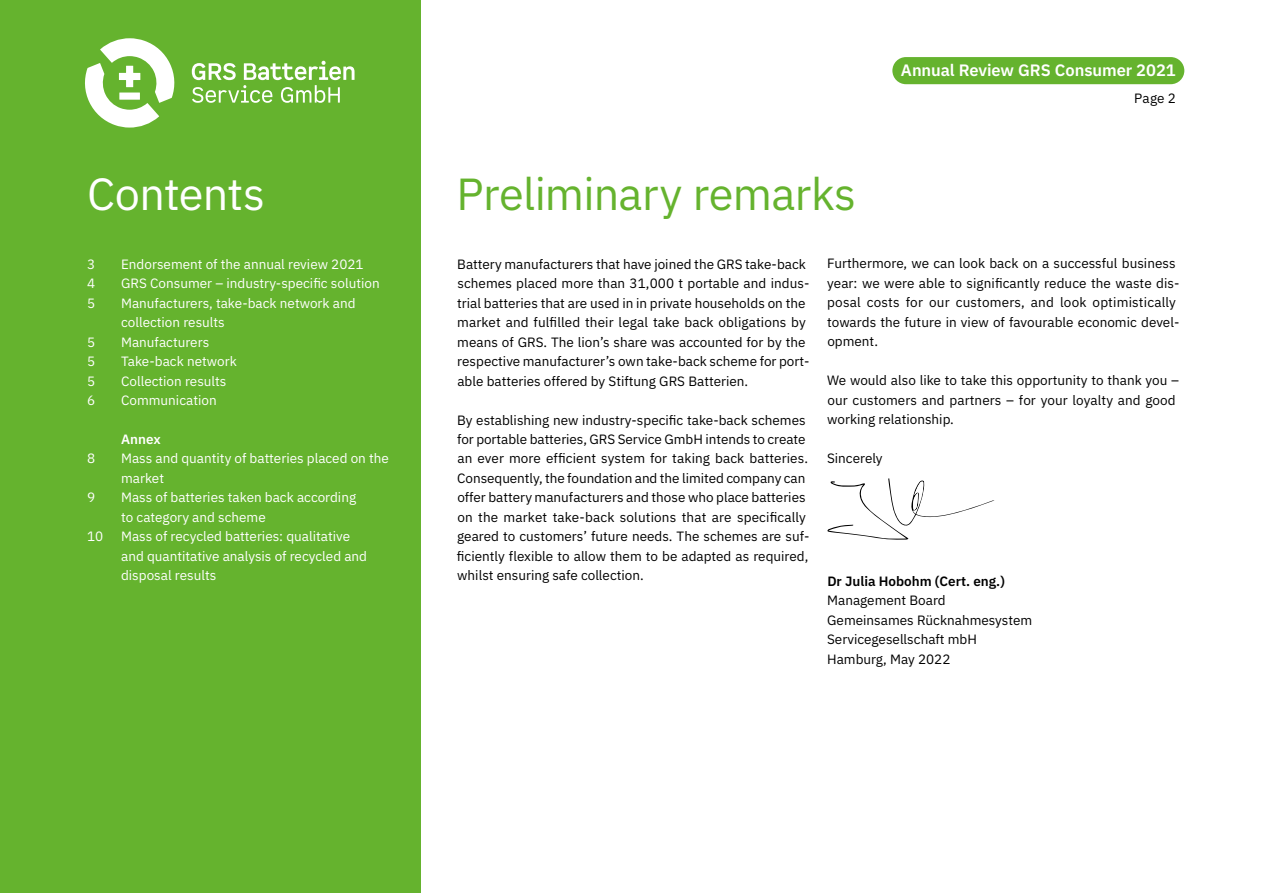
<style>
.page{position:relative;width:1263px;height:893px;background:#fff}
.page>*{position:absolute;margin:0;border:0;box-sizing:border-box;transform-origin:0 0}
.t1{font:45px "IBM Plex Sans";letter-spacing:-.015em;color:#65b32e}
.t2{font:45px "IBM Plex Sans";letter-spacing:-.015em;color:#fff}
.t3{font:600 16.5px "IBM Plex Sans";letter-spacing:-.005em;color:#fff}
.t4{font:13.5px/19.5px "IBM Plex Sans";color:#000}
.t5{font:13.5px/19.5px "IBM Plex Sans";color:#fff}
.t6{font:600 13.5px "IBM Plex Sans";color:#000}
.t7{font:600 13.5px "IBM Plex Sans";color:#fff}
</style>
<div class="page">
<div style="left:0;top:0;width:421px;height:893px;background:#65b32e"></div>
<div style="left:892px;top:57px;width:292px;height:27px;background:#65b32e;border-radius:14px"></div>
<svg style="left:85px;top:38px;width:90px;height:90px"></svg>
<svg style="left:192px;top:61px;width:162px;height:42px"></svg>
<svg style="left:827px;top:478px;width:167px;height:62px"></svg>
<h1 class="t2" style="left:87px;top:160px;width:179px">Contents</h1>
<p class="t5" style="left:87px;top:253px;width:10px">3</p>
<p class="t5" style="left:121px;top:253px;width:244px">Endorsement of the annual review 2021</p>
<p class="t5" style="left:87px;top:272px;width:10px">4</p>
<p class="t5" style="left:121px;top:272px;width:260px">GRS Consumer – industry-specific solution</p>
<p class="t5" style="left:87px;top:292px;width:10px">5</p>
<p class="t5" style="left:121px;top:292px;width:236px">Manufacturers, take-back network and collection results</p>
<p class="t5" style="left:87px;top:331px;width:10px">5</p>
<p class="t5" style="left:121px;top:331px;width:90px">Manufacturers</p>
<p class="t5" style="left:87px;top:350px;width:10px">5</p>
<p class="t5" style="left:121px;top:350px;width:117px">Take-back network</p>
<p class="t5" style="left:87px;top:370px;width:10px">5</p>
<p class="t5" style="left:121px;top:370px;width:107px">Collection results</p>
<p class="t5" style="left:87px;top:389px;width:10px">6</p>
<p class="t5" style="left:121px;top:389px;width:97px">Communication</p>
<p class="t7" style="left:121px;top:429px;width:41px">Annex</p>
<p class="t5" style="left:87px;top:448px;width:10px">8</p>
<p class="t5" style="left:121px;top:448px;width:269px">Mass and quantity of batteries placed on the market</p>
<p class="t5" style="left:87px;top:487px;width:10px">9</p>
<p class="t5" style="left:121px;top:487px;width:237px">Mass of batteries taken back according to category and scheme</p>
<p class="t5" style="left:87px;top:526px;width:18px">10</p>
<p class="t5" style="left:121px;top:526px;width:247px">Mass of recycled batteries: qualitative and quantitative analysis of recycled and disposal results</p>
<p class="t3" style="left:901px;top:57px;width:276px">Annual Review GRS Consumer 2021</p>
<p class="t4" style="left:1134px;top:87px;width:43px">Page 2</p>
<h1 class="t1" style="left:457px;top:160px;width:401px">Preliminary remarks</h1>
<p class="t4" style="left:457px;top:253px;width:354px">Battery manufacturers that have joined the GRS take-back schemes placed more than 31,000 t portable and indus&shy;trial batteries that are used in in private households on the market and fulfilled their legal take back obligations by means of GRS. The lion’s share was accounted for by the respective manufacturer’s own take-back scheme for port&shy;able batteries offered by Stiftung GRS Batterien.</p>
<p class="t4" style="left:457px;top:409px;width:354px">By establishing new industry-specific take-back schemes for portable batteries, GRS Service GmbH intends to create an ever more efficient system for taking back batteries.<br>Consequently, the foundation and the limited company can offer battery manufacturers and those who place batteries on the market take-back solutions that are specifically geared to customers’ future needs. The schemes are suf&shy;ficiently flexible to allow them to be adapted as required, whilst ensuring safe collection.</p>
<p class="t4" style="left:827px;top:253px;width:354px">Furthermore, we can look back on a successful business year: we were able to significantly reduce the waste dis&shy;posal costs for our customers, and look optimistically towards the future in view of favourable economic devel&shy;opment.</p>
<p class="t4" style="left:827px;top:370px;width:354px">We would also like to take this opportunity to thank you – our customers and partners – for your loyalty and good working relationship.</p>
<p class="t4" style="left:827px;top:448px;width:57px">Sincerely</p>
<p class="t6" style="left:827px;top:570px;width:179px">Dr Julia Hobohm (Cert. eng.)</p>
<p class="t4" style="left:827px;top:589px;width:207px">Management Board<br>Gemeinsames Rücknahmesystem<br>Servicegesellschaft mbH<br>Hamburg, May 2022</p>
</div>
